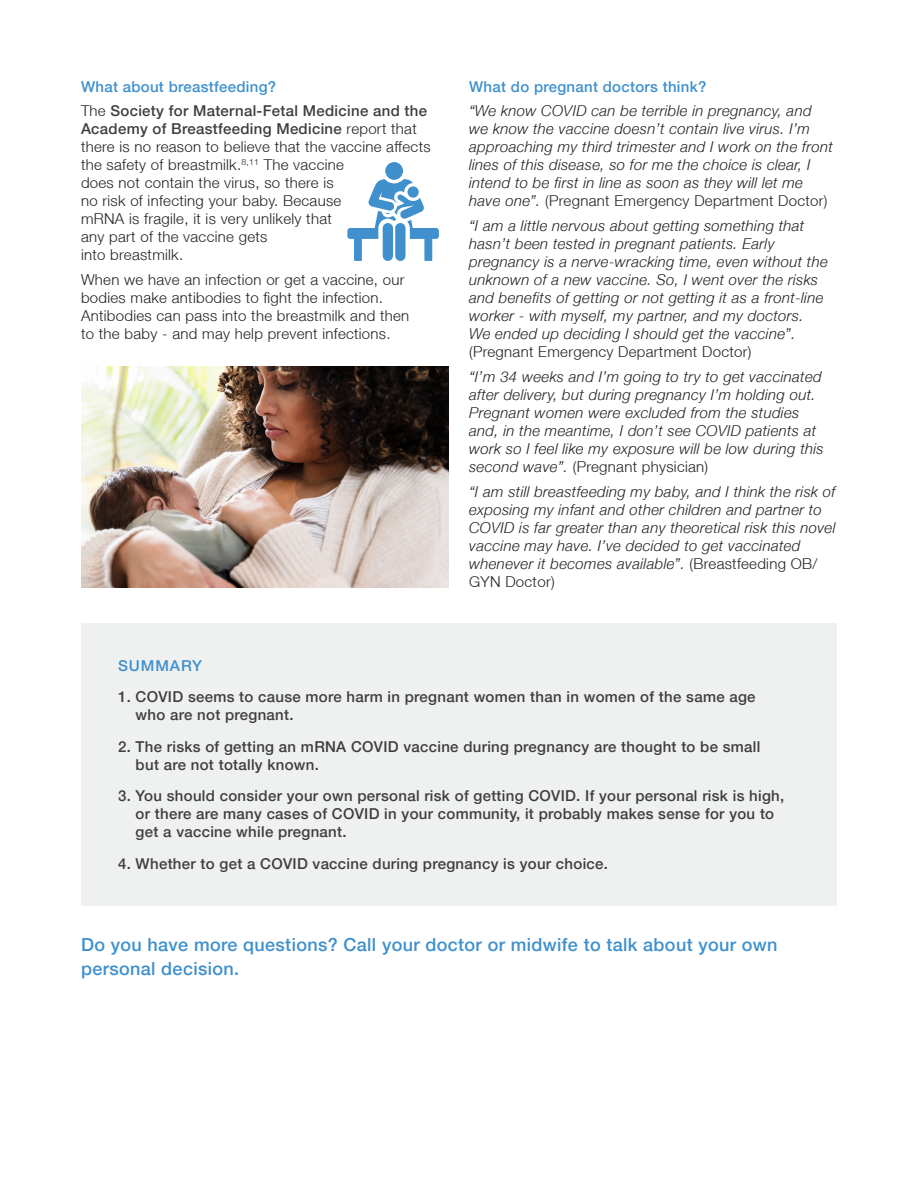
<style>
.page{position:relative;width:918px;height:1188px;background:#fff}
.page>*{position:absolute;margin:0;border:0;box-sizing:border-box;transform-origin:0 0}
.t1{font:500 18px/24px "Helvetica Neue LT";letter-spacing:.02em;color:#3f90cd}
.t2{font:italic 300 15px/18px "Helvetica Neue LT";letter-spacing:.02em;color:#231f20}
.t3{font:300 15px/18px "Helvetica Neue LT";letter-spacing:.02em;color:#231f20}
.t4{font:500 15px/18px "Helvetica Neue LT";letter-spacing:.02em;color:#3e3e3f}
.t5{font:500 15px "Helvetica Neue LT";letter-spacing:.02em;color:#3f90cd}
.t6{font:500 15px "Helvetica Neue LT";letter-spacing:.06em;color:#3f90cd}
.s1{font-weight:500;color:#3e3e3f}
.s2{font-style:normal}
</style>
<div class="page">
<div style="left:81px;top:623px;width:756px;height:283px;background:#eff0f0"></div>
<svg style="left:347px;top:179px;width:92px;height:82px"></svg>
<div style="left:385px;top:162px;width:18px;height:18px;background:#3f90cd;border-radius:50%"></div>
<img style="left:81px;top:366px;width:368px;height:222px">
<p class="t5" style="left:81px;top:77px;width:197px">What about breastfeeding?</p>
<p class="t3" style="left:81px;top:102px;width:351px">The <span class="s1">Society for Maternal-Fetal Medicine and the Academy of Breastfeeding Medicine</span> report that there is no reason to believe that the vaccine affects the safety of breastmilk.<sup>8,11</sup> The vaccine<br>does not contain the virus, so there is<br>no risk of infecting your baby. Because<br>mRNA is fragile, it is very unlikely that<br>any part of the vaccine gets<br>into breastmilk.</p>
<p class="t3" style="left:81px;top:271px;width:330px">When we have an infection or get a vaccine, our bodies make antibodies to fight the infection.<br>Antibodies can pass into the breastmilk and then to the baby - and may help prevent infections.</p>
<p class="t5" style="left:469px;top:77px;width:239px">What do pregnant doctors think?</p>
<p class="t2" style="left:469px;top:102px;width:365px">“We know COVID can be terrible in pregnancy, and we know the vaccine doesn’t contain live virus. I’m approaching my third trimester and I work on the front lines of this disease, so for me the choice is clear, I intend to be first in line as soon as they will let me have one”. <span class="s2">(Pregnant Emergency Department Doctor)</span></p>
<p class="t2" style="left:469px;top:217px;width:360px">“I am a little nervous about getting something that hasn’t been tested in pregnant patients. Early pregnancy is a nerve-wracking time, even without the unknown of a new vaccine. So, I went over the risks and benefits of getting or not getting it as a front-line worker - with myself, my partner, and my doctors.<br>We ended up deciding I should get the vaccine”. <span class="s2">(Pregnant Emergency Department Doctor)</span></p>
<p class="t2" style="left:469px;top:367px;width:356px">“I’m 34 weeks and I’m going to try to get vaccinated after delivery, but during pregnancy I’m holding out.<br>Pregnant women were excluded from the studies and, in the meantime, I don’t see COVID patients at work so I feel like my exposure will be low during this second wave”. <span class="s2">(Pregnant physician)</span></p>
<p class="t2" style="left:469px;top:482px;width:368px">“I am still breastfeeding my baby, and I think the risk of exposing my infant and other children and partner to COVID is far greater than any theoretical risk this novel vaccine may have. I’ve decided to get vaccinated whenever it becomes available”. <span class="s2">(Breastfeeding OB/ GYN Doctor)</span></p>
<p class="t6" style="left:118px;top:656px;width:85px">SUMMARY</p>
<p class="t4" style="left:136px;top:688px;width:621px;text-indent:-18px">1. COVID seems to cause more harm in pregnant women than in women of the same age who are not pregnant.</p>
<p class="t4" style="left:136px;top:737px;width:626px;text-indent:-18px">2. The risks of getting an mRNA COVID vaccine during pregnancy are thought to be small but are not totally known.</p>
<p class="t4" style="left:136px;top:787px;width:650px;text-indent:-18px">3. You should consider your own personal risk of getting COVID. If your personal risk is high, or there are many cases of COVID in your community, it probably makes sense for you to get a vaccine while pregnant.</p>
<p class="t4" style="left:118px;top:854px;width:491px">4. Whether to get a COVID vaccine during pregnancy is your choice.</p>
<p class="t1" style="left:81px;top:933px;width:698px">Do you have more questions? Call your doctor or midwife to talk about your own personal decision.</p>
</div>
